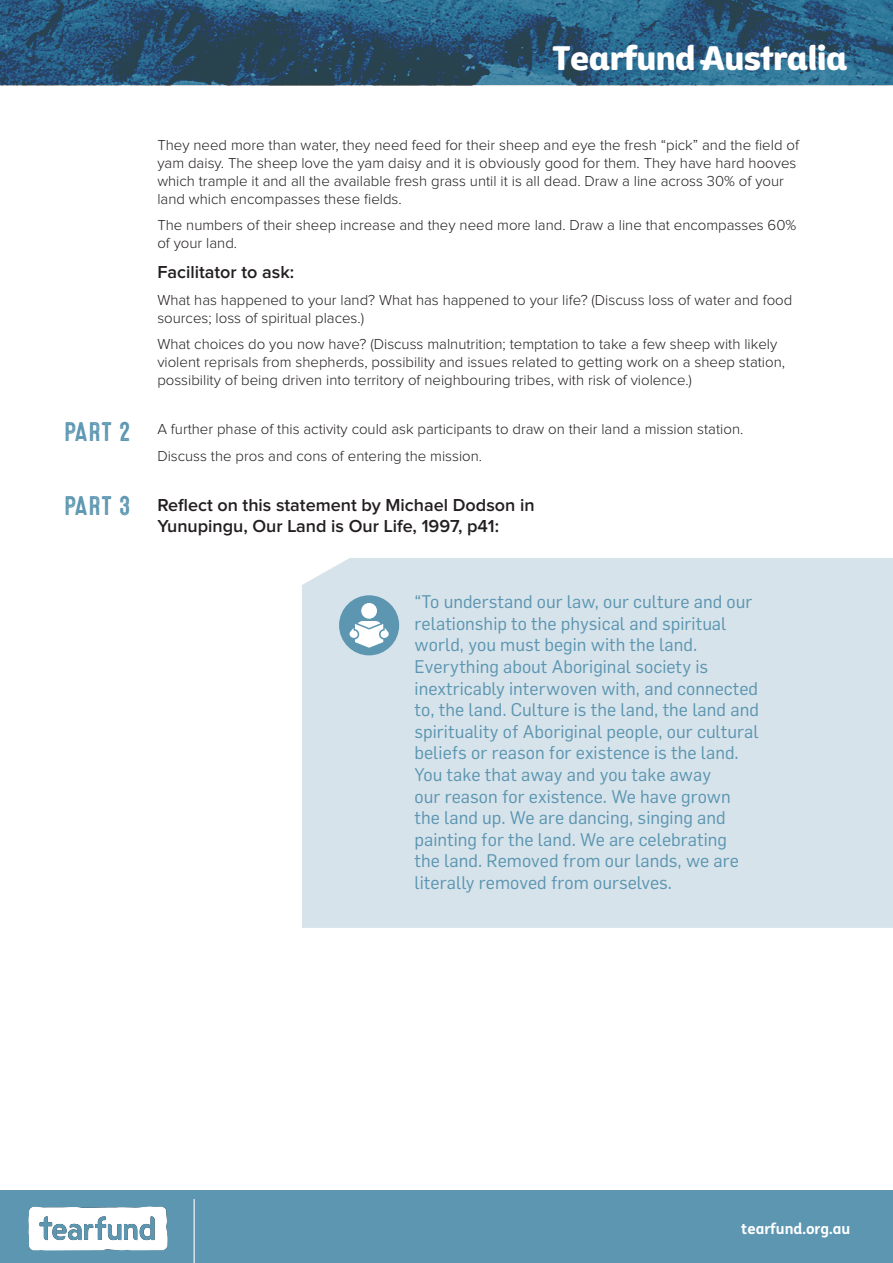
<style>
.page{position:relative;width:893px;height:1263px;background:#fff}
.page>*{position:absolute;margin:0;border:0;box-sizing:border-box;transform-origin:0 0}
.t1{font:33px "Tearfund Sans";letter-spacing:-.02em;color:#fff}
.Pull-Out_Head_-_BLUE{font:27px "Microbrew Three";color:#5c96b1}
.Pull-Out_Body_-_BLUE{font:18px/21.6px "Flama";color:#5c96b1}
.subhead2_-_semibold{font:600 18px/21.6px "Proxima Nova";color:#231f20}
.Body_Text{font:300 15px/18px "Proxima Nova";color:#231f20}
.t2{font:700 15px "FS Me";color:#fff}
</style>
<div class="page">
<img style="left:0;top:0;width:893px;height:85px">
<div style="left:0;top:1191px;width:893px;height:72px;background:#5c96b1"></div>
<hr style="left:194px;top:1199px;width:1px;height:64px;background:#fff">
<div style="left:302px;top:558px;width:591px;height:370px;background:#d7e3eb"></div>
<div style="left:339px;top:595px;width:60px;height:60px;background:#5c96b1;border-radius:50%"></div>
<svg style="left:349px;top:603px;width:40px;height:45px"></svg>
<img style="left:28px;top:1206px;width:139px;height:45px">
<h1 class="t1" style="left:552px;top:28px;width:297px">Tearfund Australia</h1>
<p class="Body_Text" style="left:157px;top:136px;width:643px">They need more than water, they need feed for their sheep and eye the fresh “pick” and the field of yam daisy. The sheep love the yam daisy and it is obviously good for them. They have hard hooves which trample it and all the available fresh grass until it is all dead. Draw a line across 30% of your land which encompasses these fields.</p>
<p class="Body_Text" style="left:157px;top:216px;width:640px">The numbers of their sheep increase and they need more land. Draw a line that encompasses 60% of your land.</p>
<p class="subhead2_-_semibold" style="left:157px;top:262px;width:138px">Facilitator to ask:</p>
<p class="Body_Text" style="left:157px;top:291px;width:636px">What has happened to your land? What has happened to your life? (Discuss loss of water and food sources; loss of spiritual places.)</p>
<p class="Body_Text" style="left:157px;top:335px;width:629px">What choices do you now have? (Discuss malnutrition; temptation to take a few sheep with likely violent reprisals from shepherds, possibility and issues related to getting work on a sheep station, possibility of being driven into territory of neighbouring tribes, with risk of violence.)</p>
<p class="Pull-Out_Head_-_BLUE" style="left:64px;top:417px;width:68px">PART 2</p>
<p class="Body_Text" style="left:157px;top:420px;width:588px">A further phase of this activity could ask participants to draw on their land a mission station.</p>
<p class="Body_Text" style="left:157px;top:447px;width:326px">Discuss the pros and cons of entering the mission.</p>
<p class="Pull-Out_Head_-_BLUE" style="left:64px;top:490px;width:68px">PART 3</p>
<p class="subhead2_-_semibold" style="left:157px;top:494px;width:379px">Reflect on this statement by Michael Dodson in<br>Yunupingu, Our Land is Our Life, 1997, p41:</p>
<p class="Pull-Out_Body_-_BLUE" style="left:415px;top:590px;width:346px">“To understand our law, our culture and our relationship to the physical and spiritual world, you must begin with the land.<br>Everything about Aboriginal society is inextricably interwoven with, and connected to, the land. Culture is the land, the land and spirituality of Aboriginal people, our cultural beliefs or reason for existence is the land.<br>You take that away and you take away<br>our reason for existence. We have grown the land up. We are dancing, singing and painting for the land. We are celebrating<br>the land. Removed from our lands, we are literally removed from ourselves.</p>
<p class="t2" style="left:741px;top:1217px;width:111px">tearfund.org.au</p>
</div>
